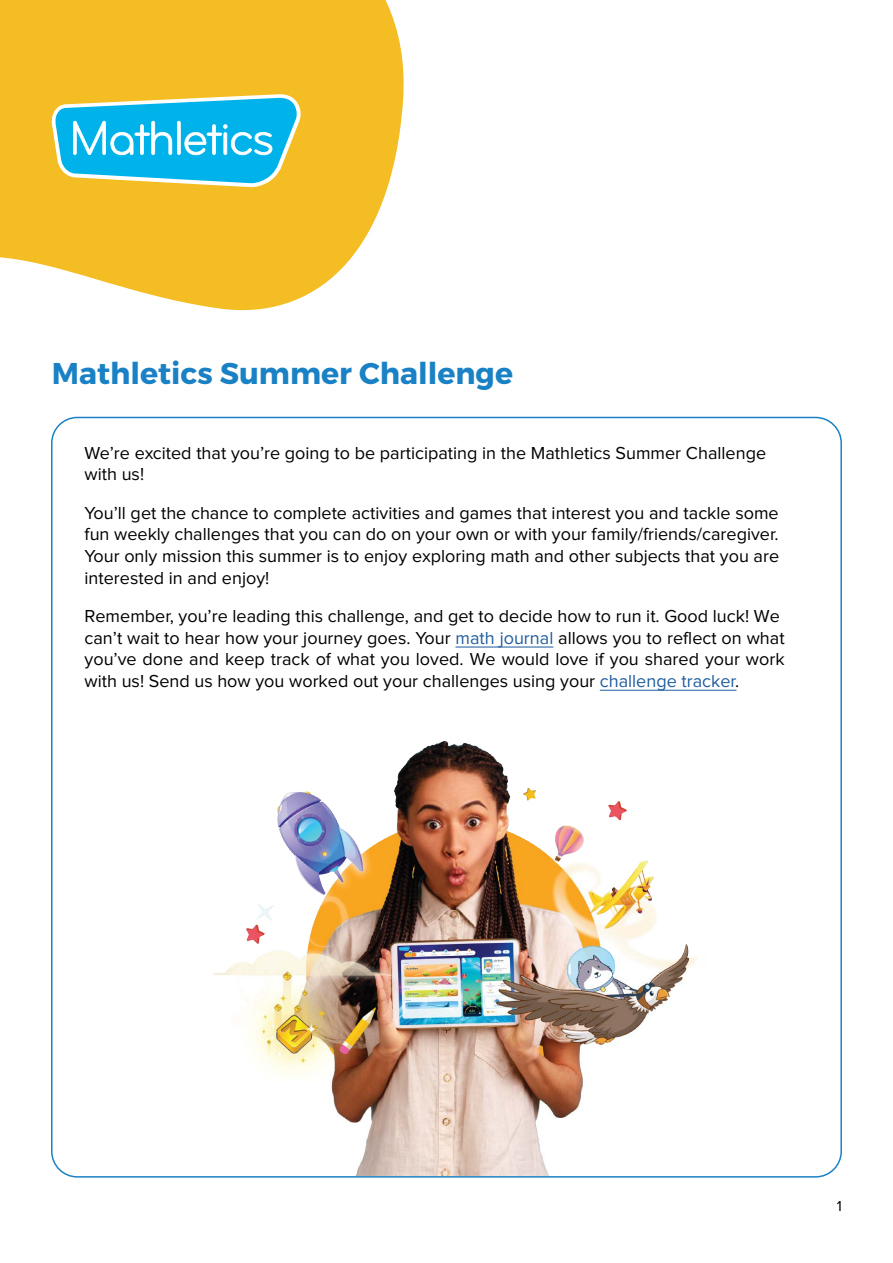
<style>
.page{position:relative;width:893px;height:1263px;background:#fff}
.page>*{position:absolute;margin:0;border:0;box-sizing:border-box;transform-origin:0 0}
.t1{font:700 30px "Montserrat";color:#1981c4}
.t2{font:18px/21.6px "Proxima Nova";color:#000}
.t3{font:15px "Proxima Nova";color:#000}
.s1{color:#215e9e}
</style>
<div class="page">
<hr style="left:600px;top:690px;width:136px;height:1px;background:#215e9e">
<hr style="left:455px;top:647px;width:98px;height:1px;background:#215e9e">
<svg style="left:0;top:0;width:404px;height:311px;background:#f6c642"></svg>
<svg style="left:50px;top:94px;width:253px;height:93px;background:#5ac1ca"></svg>
<img style="left:213px;top:741px;width:484px;height:434px">
<h1 class="t1" style="left:52px;top:355px;width:463px">Mathletics Summer Challenge</h1>
<p class="t2" style="left:85px;top:442px;width:683px">We’re excited that you’re going to be participating in the Mathletics Summer Challenge with us!</p>
<p class="t2" style="left:85px;top:502px;width:696px;text-align:justify">You’ll get the chance to complete activities and games that interest you and tackle some fun weekly challenges that you can do on your own or with your family/friends/caregiver.<br>Your only mission this summer is to enjoy exploring math and other subjects that you are interested in and enjoy!</p>
<p class="t2" style="left:85px;top:606px;width:702px">Remember, you’re leading this challenge, and get to decide how to run it. Good luck! We can’t wait to hear how your journey goes. Your <span class="s1">math journal</span> allows you to reflect on what you’ve done and keep track of what you loved. We would love if you shared your work with us! Send us how you worked out your challenges using your <span class="s1">challenge tracker</span>.</p>
<p class="t3" style="left:837px;top:1198px;width:7px">1</p>
</div>
